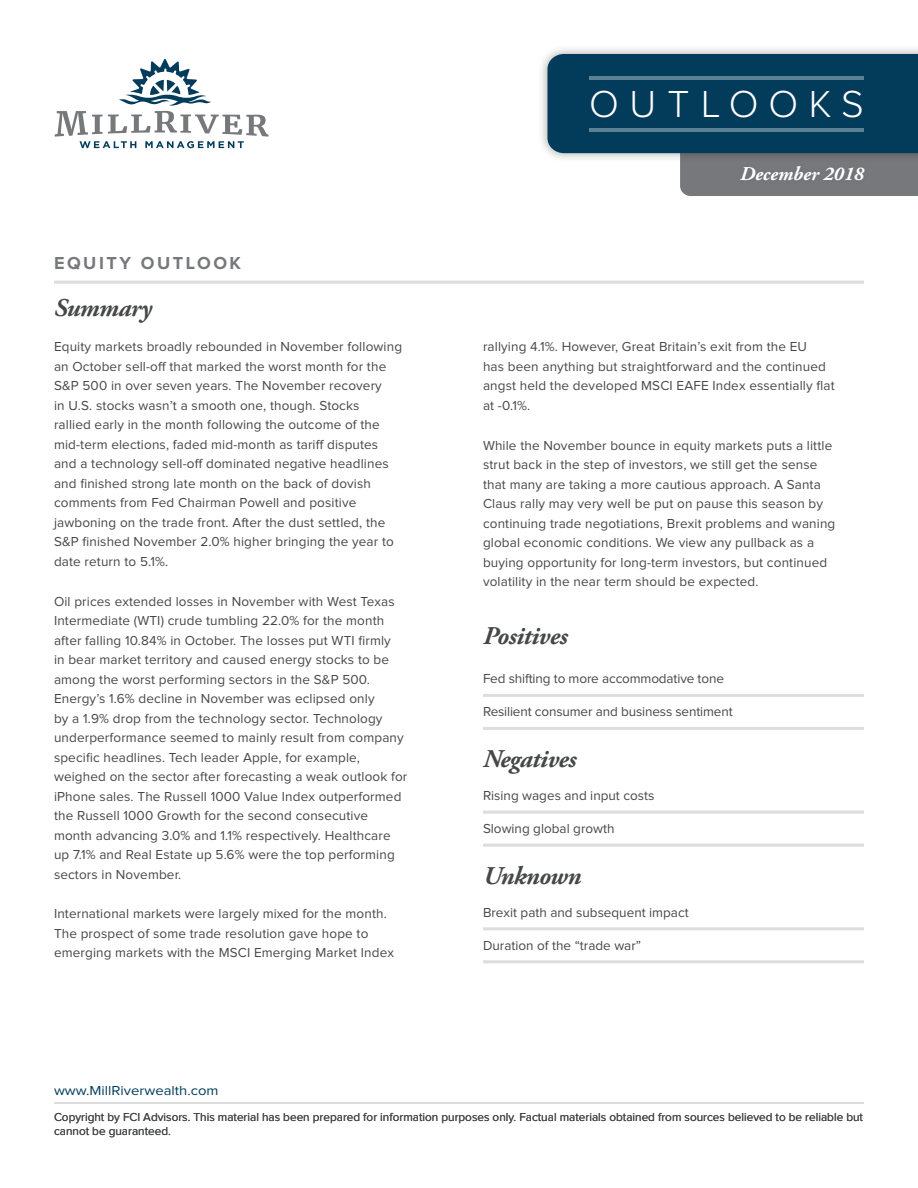
<style>
.page{position:relative;width:918px;height:1188px;background:#fff}
.page>*{position:absolute;margin:0;border:0;box-sizing:border-box;transform-origin:0 0}
.t1{font:300 39px "Proxima Nova";letter-spacing:.27em;color:#fff}
.bullets-square{font:italic 700 25.5px "Adobe Garamond Pro";letter-spacing:-.02em;color:#464747}
.palatino-main{font:italic 700 25.5px "Adobe Garamond Pro";letter-spacing:-.02em;color:#464747}
.t2{font:italic 700 19.5px "Adobe Garamond Pro";color:#fff}
.t3{font:700 18px "Proxima Nova";letter-spacing:.14em;color:#76787b}
.palatino-main-2{font:13.5px/19.5px "Proxima Nova";letter-spacing:.01em;color:#464747}
.bullets-square-2{font:13.5px "Proxima Nova";color:#464747}
.t4{font:13.5px "Proxima Nova";color:#033c5b;scale:1.1 1}
.t5{font:12px/14.4px "Proxima Nova";color:#464747}
</style>
<div class="page">
<div style="left:538px;top:44px;width:380px;height:119px;background:#231f20;opacity:.38"></div>
<svg style="left:547px;top:54px;width:371px;height:142px;background:#325c73"></svg>
<hr style="left:590px;top:76px;width:274px;height:4px;background:#5a8094">
<hr style="left:590px;top:128px;width:274px;height:4px;background:#5a8094">
<div style="left:736px;top:162px;width:133px;height:24px;background:#757679"></div>
<hr style="left:483px;top:694px;width:381px;height:3px;background:#dedcdc">
<hr style="left:483px;top:727px;width:381px;height:3px;background:#dedcdc">
<hr style="left:483px;top:811px;width:381px;height:3px;background:#dedcdc">
<hr style="left:483px;top:844px;width:381px;height:3px;background:#dedcdc">
<hr style="left:483px;top:927px;width:381px;height:3px;background:#dedcdc">
<hr style="left:483px;top:960px;width:381px;height:3px;background:#dedcdc">
<hr style="left:54px;top:281px;width:810px;height:3px;background:#dedcdc">
<svg style="left:55px;top:59px;width:214px;height:89px"></svg>
<hr style="left:54px;top:1102px;width:810px;height:2px;background:#dedcdc">
<h1 class="t1" style="left:589px;top:86px;width:276px">OUTLOOKS</h1>
<p class="t3" style="left:54px;top:254px;width:189px">EQUITY OUTLOOK</p>
<p class="bullets-square" style="left:54px;top:293px;width:99px">Summary</p>
<p class="palatino-main-2" style="left:54px;top:338px;width:350px">Equity markets broadly rebounded in November following an October sell-off that marked the worst month for the S&amp;P 500 in over seven years. The November recovery<br>in U.S. stocks wasn’t a smooth one, though. Stocks<br>rallied early in the month following the outcome of the mid-term elections, faded mid-month as tariff disputes and a technology sell-off dominated negative headlines and finished strong late month on the back of dovish comments from Fed Chairman Powell and positive jawboning on the trade front. After the dust settled, the S&amp;P finished November 2.0% higher bringing the year to date return to 5.1%.</p>
<p class="palatino-main-2" style="left:54px;top:592px;width:355px">Oil prices extended losses in November with West Texas Intermediate (WTI) crude tumbling 22.0% for the month after falling 10.84% in October. The losses put WTI firmly<br>in bear market territory and caused energy stocks to be among the worst performing sectors in the S&amp;P 500.<br>Energy’s 1.6% decline in November was eclipsed only<br>by a 1.9% drop from the technology sector. Technology underperformance seemed to mainly result from company specific headlines. Tech leader Apple, for example, weighed on the sector after forecasting a weak outlook for iPhone sales. The Russell 1000 Value Index outperformed the Russell 1000 Growth for the second consecutive month advancing 3.0% and 1.1% respectively. Healthcare up 7.1% and Real Estate up 5.6% were the top performing sectors in November.</p>
<p class="palatino-main-2" style="left:54px;top:905px;width:341px">International markets were largely mixed for the month.<br>The prospect of some trade resolution gave hope to emerging markets with the MSCI Emerging Market Index</p>
<p class="t4" style="left:54px;top:1084px;width:151px">www.MillRiverwealth.com</p>
<h3 class="t2" style="left:740px;top:162px;width:125px">December 2018</h3>
<p class="palatino-main-2" style="left:483px;top:338px;width:353px">rallying 4.1%. However, Great Britain’s exit from the EU<br>has been anything but straightforward and the continued angst held the developed MSCI EAFE Index essentially flat at -0.1%.</p>
<p class="palatino-main-2" style="left:483px;top:436px;width:354px">While the November bounce in equity markets puts a little strut back in the step of investors, we still get the sense that many are taking a more cautious approach. A Santa Claus rally may very well be put on pause this season by continuing trade negotiations, Brexit problems and waning global economic conditions. We view any pullback as a buying opportunity for long-term investors, but continued volatility in the near term should be expected.</p>
<p class="palatino-main" style="left:483px;top:621px;width:86px">Positives</p>
<p class="bullets-square-2" style="left:483px;top:673px;width:242px">Fed shifting to more accommodative tone</p>
<p class="bullets-square-2" style="left:483px;top:706px;width:251px">Resilient consumer and business sentiment</p>
<p class="bullets-square" style="left:483px;top:744px;width:95px">Negatives</p>
<p class="bullets-square-2" style="left:483px;top:789px;width:173px">Rising wages and input costs</p>
<p class="bullets-square-2" style="left:483px;top:822px;width:133px">Slowing global growth</p>
<p class="bullets-square" style="left:483px;top:861px;width:100px">Unknown</p>
<p class="bullets-square-2" style="left:483px;top:906px;width:207px">Brexit path and subsequent impact</p>
<p class="bullets-square-2" style="left:483px;top:939px;width:160px">Duration of the “trade war”</p>
<p class="t5" style="left:54px;top:1110px;width:811px">Copyright by FCI Advisors. This material has been prepared for information purposes only. Factual materials obtained from sources believed to be reliable but cannot be guaranteed.</p>
</div>
